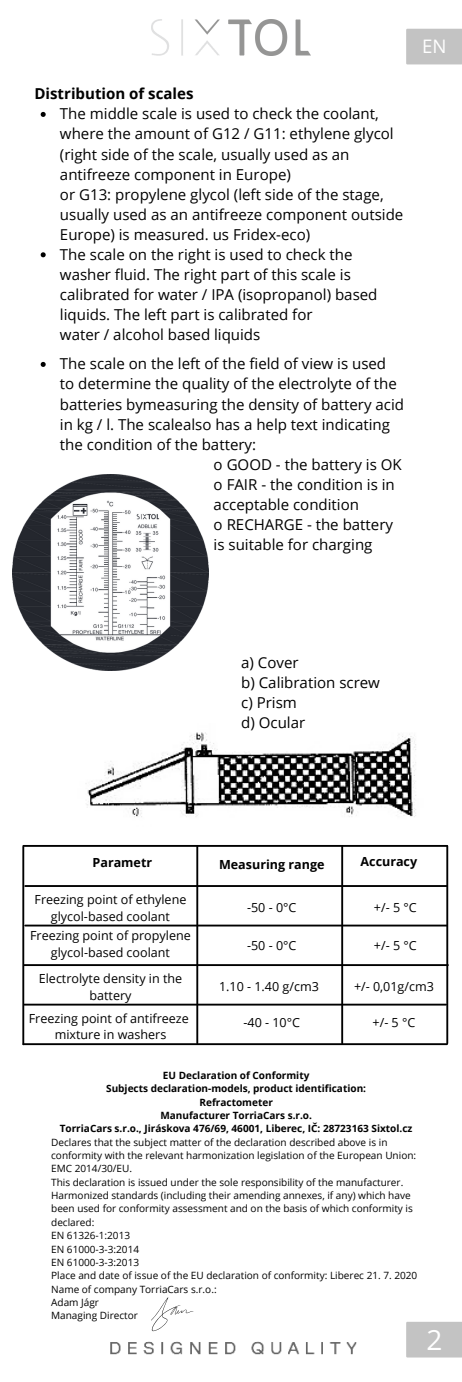
<style>
.page{position:relative;width:462px;height:1382px;background:#fff}
.page>*{position:absolute;margin:0;border:0;box-sizing:border-box;transform-origin:0 0}
.t1{font:28px "Open Sans";color:#fff}
.t2{font:18.5px "Open Sans";color:#fff}
.t3{font:15px/20px "Open Sans";color:#000}
.t4{font:700 15px "Open Sans";color:#000}
.t5{font:12.5px/16.8px "Open Sans";color:#000;text-align:center}
.t6{font:700 12.5px "Open Sans";color:#000}
.t7{font:10px/13.2px "Open Sans";color:#000}
.t8{font:700 10px "Open Sans";color:#000}
</style>
<div class="page">
<div style="left:406px;top:29px;width:55px;height:35px;background:#c3c3c3"></div>
<div style="left:406px;top:1322px;width:55px;height:35px;background:#c3c3c3"></div>
<img style="left:110px;top:1341px;width:246px;height:14px">
<svg style="left:41px;top:112px;width:5px;height:5px"></svg>
<svg style="left:41px;top:252px;width:5px;height:5px"></svg>
<svg style="left:41px;top:362px;width:5px;height:5px"></svg>
<img style="left:86px;top:732px;width:330px;height:85px">
<img style="left:151px;top:1297px;width:42px;height:34px">
<hr style="left:23px;top:845px;width:423px;height:2px;background:#000">
<hr style="left:25px;top:885px;width:421px;height:2px;background:#000">
<hr style="left:22px;top:847px;width:2px;height:197px;background:#000">
<hr style="left:25px;top:925px;width:421px;height:1px;background:#000">
<hr style="left:24px;top:964px;width:423px;height:2px;background:#000">
<hr style="left:24px;top:1004px;width:421px;height:1px;background:#000">
<hr style="left:23px;top:1043px;width:423px;height:2px;background:#000">
<hr style="left:446px;top:846px;width:2px;height:197px;background:#000">
<hr style="left:196px;top:846px;width:2px;height:197px;background:#000">
<hr style="left:341px;top:846px;width:2px;height:197px;background:#000">
<img style="left:152px;top:20px;width:158px;height:36px">
<img style="left:12px;top:475px;width:196px;height:195px">
<p class="t4" style="left:34px;top:83px;width:160px">Distribution of scales</p>
<p class="t3" style="left:60px;top:104px;width:335px">The middle scale is used to check the coolant, where the amount of G12 / G11: ethylene glycol (right side of the scale, usually used as an antifreeze component in Europe)</p>
<p class="t3" style="left:60px;top:184px;width:344px">or G13: propylene glycol (left side of the stage, usually used as an antifreeze component outside<br>Europe) is measured. us Fridex-eco)</p>
<p class="t3" style="left:60px;top:244px;width:319px">The scale on the right is used to check the washer fluid. The right part of this scale is calibrated for water / IPA (isopropanol) based liquids. The left part is calibrated for</p>
<p class="t3" style="left:60px;top:324px;width:202px">water / alcohol based liquids</p>
<p class="t3" style="left:60px;top:354px;width:345px">The scale on the left of the field of view is used to determine the quality of the electrolyte of the batteries bymeasuring the density of battery acid in kg / l. The scalealso has a help text indicating the condition of the battery:</p>
<p class="t3" style="left:213px;top:454px;width:189px">o GOOD - the battery is OK</p>
<p class="t3" style="left:213px;top:474px;width:182px">o FAIR - the condition is in acceptable condition</p>
<p class="t3" style="left:213px;top:514px;width:181px">o RECHARGE - the battery is suitable for charging</p>
<p class="t2" style="left:422px;top:34px;width:26px">EN</p>
<p class="t3" style="left:241px;top:652px;width:59px">a) Cover</p>
<p class="t3" style="left:241px;top:672px;width:140px">b) Calibration screw</p>
<p class="t3" style="left:241px;top:692px;width:57px">c) Prism</p>
<p class="t3" style="left:241px;top:712px;width:65px">d) Ocular</p>
<p class="t6" style="left:92px;top:854px;width:61px">Parametr</p>
<p class="t6" style="left:219px;top:855px;width:107px">Measuring range</p>
<p class="t6" style="left:360px;top:853px;width:58px">Accuracy</p>
<p class="t5" style="left:35px;top:891px;width:153px">Freezing point of ethylene</p>
<p class="t5" style="left:51px;top:907px;width:120px">glycol-based coolant</p>
<p class="t5" style="left:30px;top:927px;width:162px">Freezing point of propylene</p>
<p class="t5" style="left:51px;top:944px;width:120px">glycol-based coolant</p>
<p class="t5" style="left:247px;top:899px;width:51px">-50 - 0°C</p>
<p class="t5" style="left:247px;top:936px;width:51px">-50 - 0°C</p>
<p class="t5" style="left:373px;top:899px;width:44px">+/- 5 °C</p>
<p class="t5" style="left:373px;top:936px;width:44px">+/- 5 °C</p>
<p class="t5" style="left:39px;top:970px;width:145px">Electrolyte density in the battery</p>
<p class="t5" style="left:219px;top:978px;width:101px">1.10 - 1.40 g/cm3</p>
<p class="t5" style="left:353px;top:978px;width:81px">+/- 0,01g/cm3</p>
<p class="t5" style="left:29px;top:1009px;width:161px">Freezing point of antifreeze</p>
<p class="t5" style="left:55px;top:1026px;width:113px">mixture in washers</p>
<p class="t5" style="left:243px;top:1014px;width:58px">-40 - 10°C</p>
<p class="t5" style="left:372px;top:1014px;width:44px">+/- 5 °C</p>
<p class="t8" style="left:163px;top:1068px;width:148px">EU Declaration of Conformity</p>
<p class="t8" style="left:106px;top:1081px;width:261px">Subjects declaration-models, product identification:</p>
<p class="t8" style="left:199px;top:1095px;width:75px">Refractometer</p>
<p class="t8" style="left:160px;top:1108px;width:153px">Manufacturer TorriaCars s.r.o.</p>
<p class="t8" style="left:60px;top:1121px;width:354px">TorriaCars s.r.o., Jiráskova 476/69, 46001, Liberec, IČ: 28723163 Sixtol.cz</p>
<p class="t7" style="left:51px;top:1135px;width:366px">Declares that the subject matter of the declaration described above is in conformity with the relevant harmonization legislation of the European Union:</p>
<p class="t7" style="left:51px;top:1162px;width:82px">EMC 2014/30/EU.</p>
<p class="t7" style="left:51px;top:1175px;width:353px">This declaration is issued under the sole responsibility of the manufacturer.</p>
<p class="t7" style="left:51px;top:1189px;width:363px">Harmonized standards (including their amending annexes, if any) which have been used for conformity assessment and on the basis of which conformity is declared:</p>
<p class="t7" style="left:51px;top:1229px;width:80px">EN 61326-1:2013</p>
<p class="t7" style="left:51px;top:1242px;width:89px">EN 61000-3-3:2014</p>
<p class="t7" style="left:51px;top:1255px;width:89px">EN 61000-3-3:2013</p>
<p class="t7" style="left:51px;top:1269px;width:367px">Place and date of issue of the EU declaration of conformity: Liberec 21. 7. 2020</p>
<p class="t7" style="left:51px;top:1282px;width:167px">Name of company TorriaCars s.r.o.:</p>
<p class="t7" style="left:51px;top:1295px;width:49px">Adam Jágr</p>
<p class="t7" style="left:51px;top:1309px;width:88px">Managing Director</p>
<p class="t1" style="left:426px;top:1320px;width:17px">2</p>
</div>
